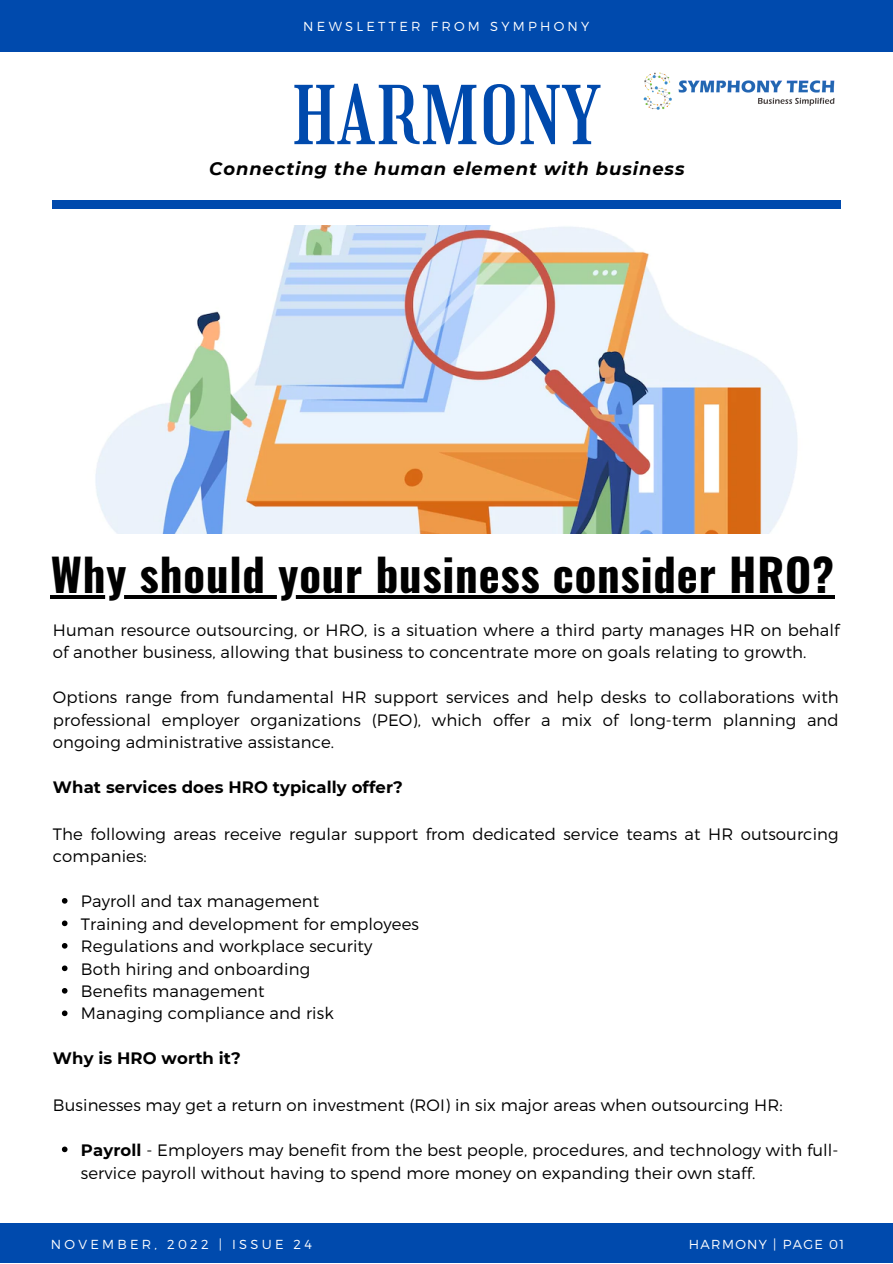
<style>
.page{position:relative;width:893px;height:1264px;background:#fff}
.page>*{position:absolute;margin:0;border:0;box-sizing:border-box;transform-origin:0 0}
.t1{font:79.05px "Girassol";letter-spacing:.02em;color:#004aad}
.t2{font:700 44.7px "Oswald";letter-spacing:.02em;color:#000}
.t3{font:italic 700 18px "Montserrat";letter-spacing:.05em;color:#000}
.t4{font:300 16.5px/22.5px "Montserrat";letter-spacing:.005em;color:#000}
.t5{font:700 16.5px "Montserrat";letter-spacing:.005em;color:#000}
.t6{font:300 13.05px "Montserrat";letter-spacing:.25em;color:#fff}
.t7{font:300 13.05px "Montserrat";letter-spacing:.1em;color:#fff}
.s1{font-weight:700}
</style>
<div class="page">
<img style="left:95px;top:225px;width:703px;height:308px">
<div style="left:52px;top:200px;width:788px;height:8px;background:#004aad"></div>
<div style="left:0;top:1223px;width:892px;height:39px;background:#004aad"></div>
<img style="left:643px;top:72px;width:192px;height:38px">
<div style="left:0;top:0;width:892px;height:52px;background:#004aad"></div>
<hr style="left:51px;top:595px;width:783px;height:3px;background:#000">
<svg style="left:62px;top:898px;width:5px;height:5px"></svg>
<svg style="left:62px;top:920px;width:5px;height:6px"></svg>
<svg style="left:62px;top:943px;width:5px;height:5px"></svg>
<svg style="left:62px;top:965px;width:5px;height:6px"></svg>
<svg style="left:62px;top:988px;width:5px;height:5px"></svg>
<svg style="left:62px;top:1010px;width:5px;height:6px"></svg>
<svg style="left:62px;top:1146px;width:5px;height:6px"></svg>
<p class="t6" style="left:303px;top:18px;width:287px">NEWSLETTER FROM SYMPHONY</p>
<h1 class="t1" style="left:292px;top:69px;width:309px">HARMONY</h1>
<p class="t3" style="left:209px;top:157px;width:476px">Connecting the human element with business</p>
<h2 class="t2" style="left:51px;top:539px;width:784px">Why should your business consider HRO?</h2>
<p class="t4" style="left:53px;top:618px;width:788px">Human resource outsourcing, or HRO, is a situation where a third party manages HR on behalf of another business, allowing that business to concentrate more on goals relating to growth.</p>
<p class="t4" style="left:53px;top:685px;width:787px;text-align:justify">Options range from fundamental HR support services and help desks to collaborations with professional employer organizations (PEO), which offer a mix of long-term planning and ongoing administrative assistance.</p>
<p class="t5" style="left:53px;top:777px;width:351px">What services does HRO typically offer?</p>
<p class="t4" style="left:53px;top:821px;width:787px">The following areas receive regular support from dedicated service teams at HR outsourcing companies:</p>
<p class="t4" style="left:81px;top:889px;width:339px">Payroll and tax management<br>Training and development for employees<br>Regulations and workplace security<br>Both hiring and onboarding<br>Benefits management<br>Managing compliance and risk</p>
<p class="t5" style="left:53px;top:1048px;width:189px">Why is HRO worth it?</p>
<p class="t4" style="left:53px;top:1092px;width:731px">Businesses may get a return on investment (ROI) in six major areas when outsourcing HR:</p>
<p class="t4" style="left:81px;top:1137px;width:759px;line-height:23.5px"><span class="s1">Payroll</span> - Employers may benefit from the best people, procedures, and technology with full&shy;service payroll without having to spend more money on expanding their own staff.</p>
<p class="t6" style="left:51px;top:1235px;width:263px">NOVEMBER, 2022 | ISSUE 24</p>
<p class="t7" style="left:689px;top:1235px;width:157px">HARMONY | PAGE 01</p>
</div>
